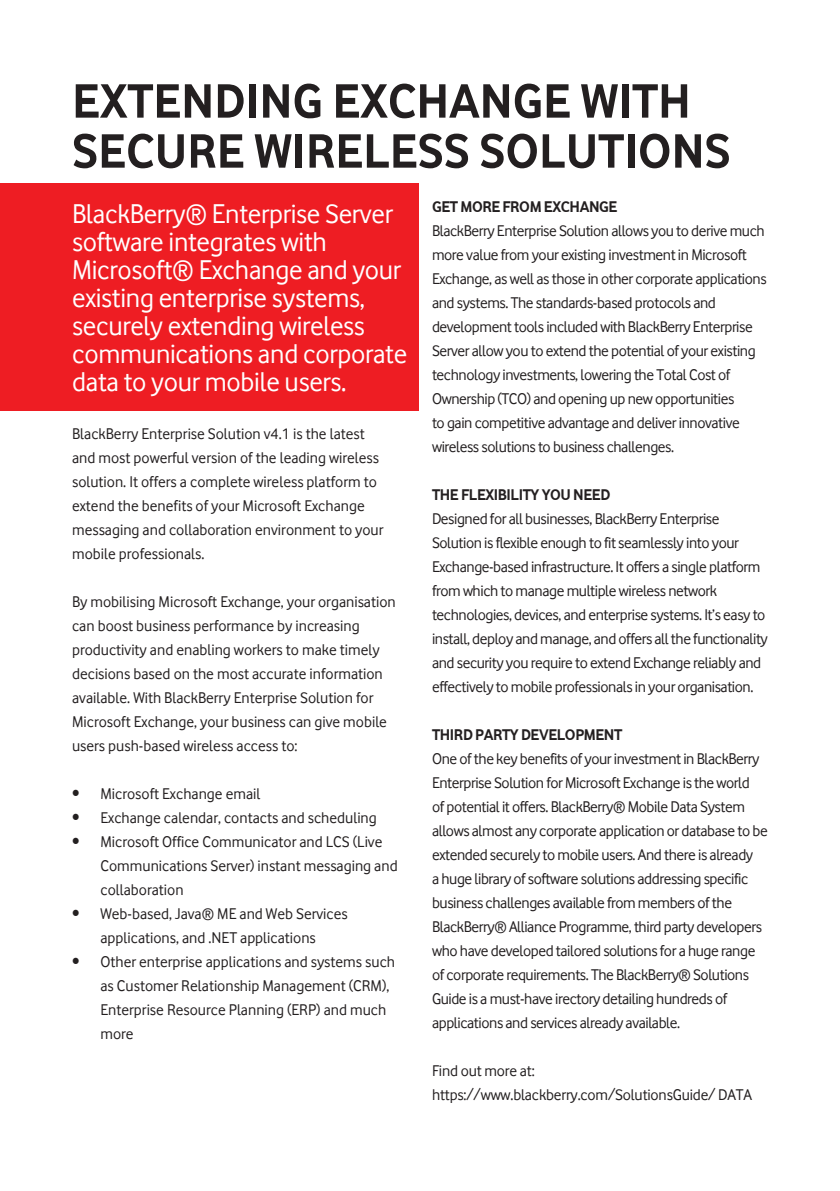
<style>
.page{position:relative;width:840px;height:1191px;background:#fff}
.page>*{position:absolute;margin:0;border:0;box-sizing:border-box;transform-origin:0 0}
.t1{font:700 50px/50px "Vodafone Rg";color:#231f20}
.t2{font:28px/28px "Vodafone Rg";letter-spacing:-.01em;color:#fff}
.t3{font:16px/24px "Vodafone Rg";letter-spacing:-.025em;color:#231f20}
.t4{font:16px/24px "Vodafone Rg";color:#231f20}
.t5{font:700 16px "Vodafone Rg";letter-spacing:-.025em;color:#231f20}
</style>
<div class="page">
<div style="left:0;top:183px;width:418px;height:228px;background:#ee1d23"></div>
<h1 class="t1" style="left:72px;top:75px;width:659px">EXTENDING EXCHANGE WITH<br>SECURE WIRELESS SOLUTIONS</h1>
<h2 class="t2" style="left:72px;top:199px;width:336px">BlackBerry® Enterprise Server software integrates with<br>Microsoft® Exchange and your existing enterprise systems, securely extending wireless communications and corporate data to your mobile users.</h2>
<p class="t4" style="left:72px;top:421px;width:313px">BlackBerry Enterprise Solution v4.1 is the latest and most powerful version of the leading wireless solution. It offers a complete wireless platform to extend the benefits of your Microsoft Exchange messaging and collaboration environment to your mobile professionals.</p>
<p class="t4" style="left:72px;top:589px;width:325px">By mobilising Microsoft Exchange, your organisation can boost business performance by increasing productivity and enabling workers to make timely decisions based on the most accurate information available. With BlackBerry Enterprise Solution for Microsoft Exchange, your business can give mobile users push-based wireless access to:</p>
<p class="t4" style="left:72px;top:781px;width:190px">• Microsoft Exchange email</p>
<p class="t4" style="left:72px;top:805px;width:306px">• Exchange calendar, contacts and scheduling</p>
<p class="t4" style="left:100px;top:829px;width:298px;text-indent:-28px">• Microsoft Office Communicator and LCS (Live<br>Communications Server) instant messaging and collaboration</p>
<p class="t4" style="left:72px;top:901px;width:277px;text-align:center">• Web-based, Java® ME and Web Services applications, and .NET applications</p>
<p class="t4" style="left:100px;top:949px;width:296px;text-indent:-28px">• Other enterprise applications and systems such as Customer Relationship Management (CRM), Enterprise Resource Planning (ERP) and much more</p>
<p class="t5" style="left:432px;top:197px;width:187px">GET MORE FROM EXCHANGE</p>
<p class="t3" style="left:432px;top:218px;width:336px">BlackBerry Enterprise Solution allows you to derive much more value from your existing investment in Microsoft Exchange, as well as those in other corporate applications and systems. The standards-based protocols and development tools included with BlackBerry Enterprise Server allow you to extend the potential of your existing technology investments, lowering the Total Cost of Ownership (TCO) and opening up new opportunities<br>to gain competitive advantage and deliver innovative wireless solutions to business challenges.</p>
<p class="t5" style="left:432px;top:485px;width:180px">THE FLEXIBILITY YOU NEED</p>
<p class="t3" style="left:432px;top:506px;width:337px">Designed for all businesses, BlackBerry Enterprise Solution is flexible enough to fit seamlessly into your Exchange-based infrastructure. It offers a single platform from which to manage multiple wireless network technologies, devices, and enterprise systems. It’s easy to install, deploy and manage, and offers all the functionality and security you require to extend Exchange reliably and effectively to mobile professionals in your organisation.</p>
<p class="t5" style="left:432px;top:725px;width:192px">THIRD PARTY DEVELOPMENT</p>
<p class="t3" style="left:432px;top:746px;width:337px">One of the key benefits of your investment in BlackBerry Enterprise Solution for Microsoft Exchange is the world<br>of potential it offers. BlackBerry® Mobile Data System allows almost any corporate application or database to be extended securely to mobile users. And there is already<br>a huge library of software solutions addressing specific business challenges available from members of the BlackBerry® Alliance Programme, third party developers who have developed tailored solutions for a huge range of corporate requirements. The BlackBerry® Solutions Guide is a must-have irectory detailing hundreds of applications and services already available.</p>
<p class="t3" style="left:432px;top:1058px;width:321px">Find out more at: https://www.blackberry.com/SolutionsGuide/ DATA</p>
</div>
